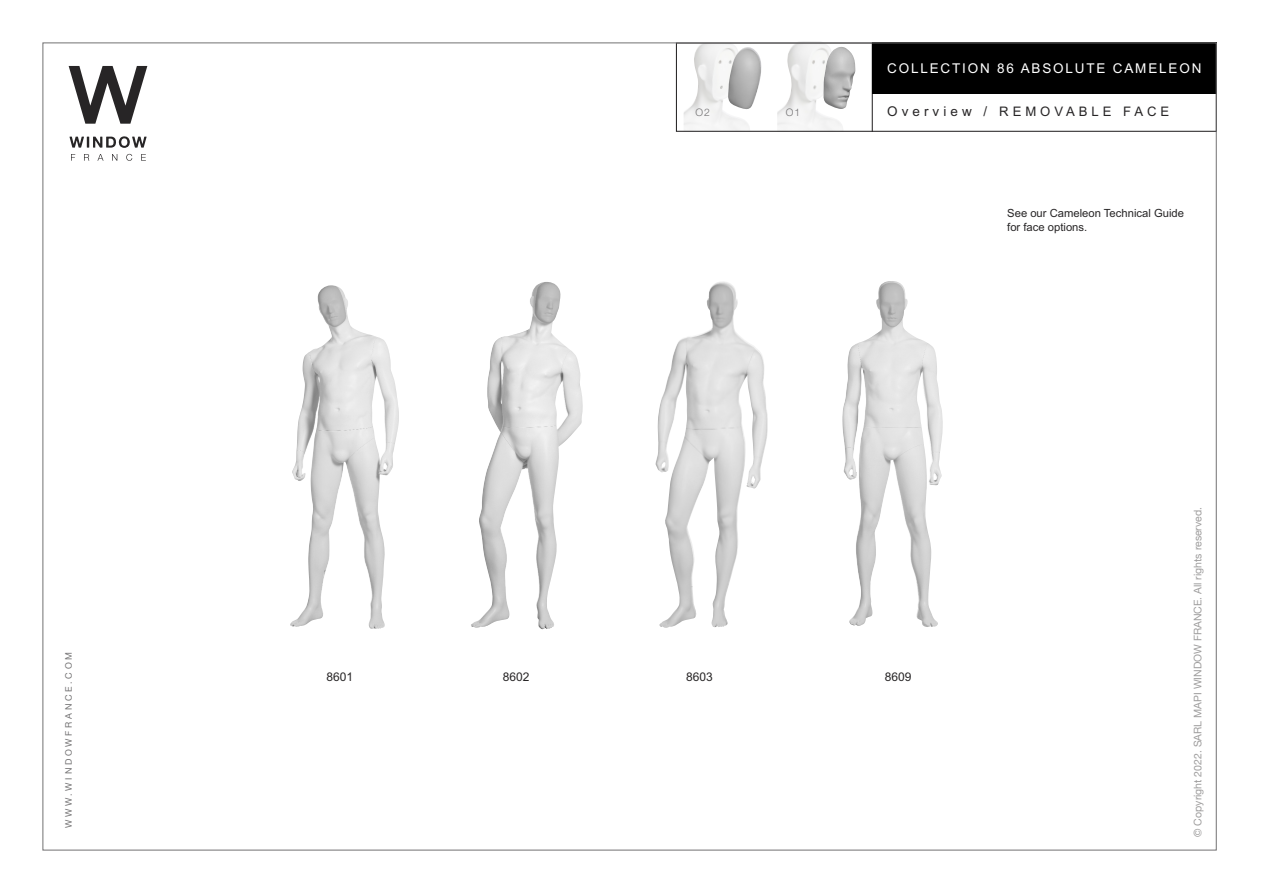
<style>
.page{position:relative;width:1263px;height:893px;background:#fff}
.page>*{position:absolute;margin:0;border:0;box-sizing:border-box;transform-origin:0 0}
.t1{font:13.5px "Arial";letter-spacing:.135em;color:#fff}
.t2{font:13.2px "Arial";letter-spacing:.3em;color:#272526}
.t3{font:12px "Arial";color:#272526}
.t4{font:11.25px/13.5px "Arial";color:#272526}
.t5{font:10.5px "Helvetica Neue";color:#9e9d9d}
.t6{font:300 10.35px "Helvetica Neue LT Pro";color:#727172}
.t7{font:9px "Helvetica Neue";letter-spacing:.3em;color:#727172}
.s1{font-size:13.5px}
</style>
<div class="page">
<img style="left:684px;top:45px;width:66px;height:85px">
<img style="left:777px;top:41px;width:66px;height:89px">
<img style="left:292px;top:285px;width:107px;height:344px">
<img style="left:471px;top:282px;width:112px;height:347px">
<img style="left:655px;top:281px;width:113px;height:331px">
<svg style="left:842px;top:345px;width:13px;height:281px"></svg>
<img style="left:855px;top:281px;width:88px;height:346px">
<hr style="left:872px;top:43px;width:1px;height:89px;background:#272526">
<img style="left:823px;top:46px;width:32px;height:63px">
<img style="left:728px;top:47px;width:33px;height:62px">
<div style="left:676px;top:43px;width:541px;height:89px;border:1px solid #272526"></div>
<div style="left:872px;top:43px;width:345px;height:51px;background:#000"></div>
<svg style="left:69px;top:66px;width:78px;height:58px"></svg>
<svg style="left:71px;top:154px;width:4px;height:7px"></svg>
<svg style="left:84px;top:154px;width:5px;height:7px"></svg>
<svg style="left:97px;top:154px;width:7px;height:7px"></svg>
<svg style="left:112px;top:154px;width:5px;height:7px"></svg>
<svg style="left:126px;top:154px;width:6px;height:7px"></svg>
<svg style="left:141px;top:154px;width:5px;height:7px"></svg>
<svg style="left:69px;top:136px;width:78px;height:12px"></svg>
<p class="t7" style="left:63px;top:828px;width:178px;rotate:-90deg">WWW.WINDOWFRANCE.COM</p>
<p class="t6" style="left:695px;top:109px;width:16px">O2</p>
<p class="t6" style="left:786px;top:109px;width:16px">O1</p>
<p class="t1" style="left:887px;top:61px;width:316px">COLLECTION 86 ABSOLUTE CAMELEON</p>
<p class="t2" style="left:887px;top:104px;width:284px"><span class="s1">Overview /</span> REMOVABLE FACE</p>
<p class="t4" style="left:1007px;top:206px;width:178px">See our Cameleon Technical Guide for face options.</p>
<p class="t3" style="left:326px;top:669px;width:28px">8601</p>
<p class="t3" style="left:885px;top:669px;width:28px">8609</p>
<p class="t3" style="left:503px;top:669px;width:28px">8602</p>
<p class="t3" style="left:686px;top:669px;width:28px">8603</p>
<p class="t5" style="left:1191px;top:837px;width:331px;rotate:-90deg">© Copyright 2022. SARL MAPI WINDOW FRANCE. All rights reserved.</p>
</div>
